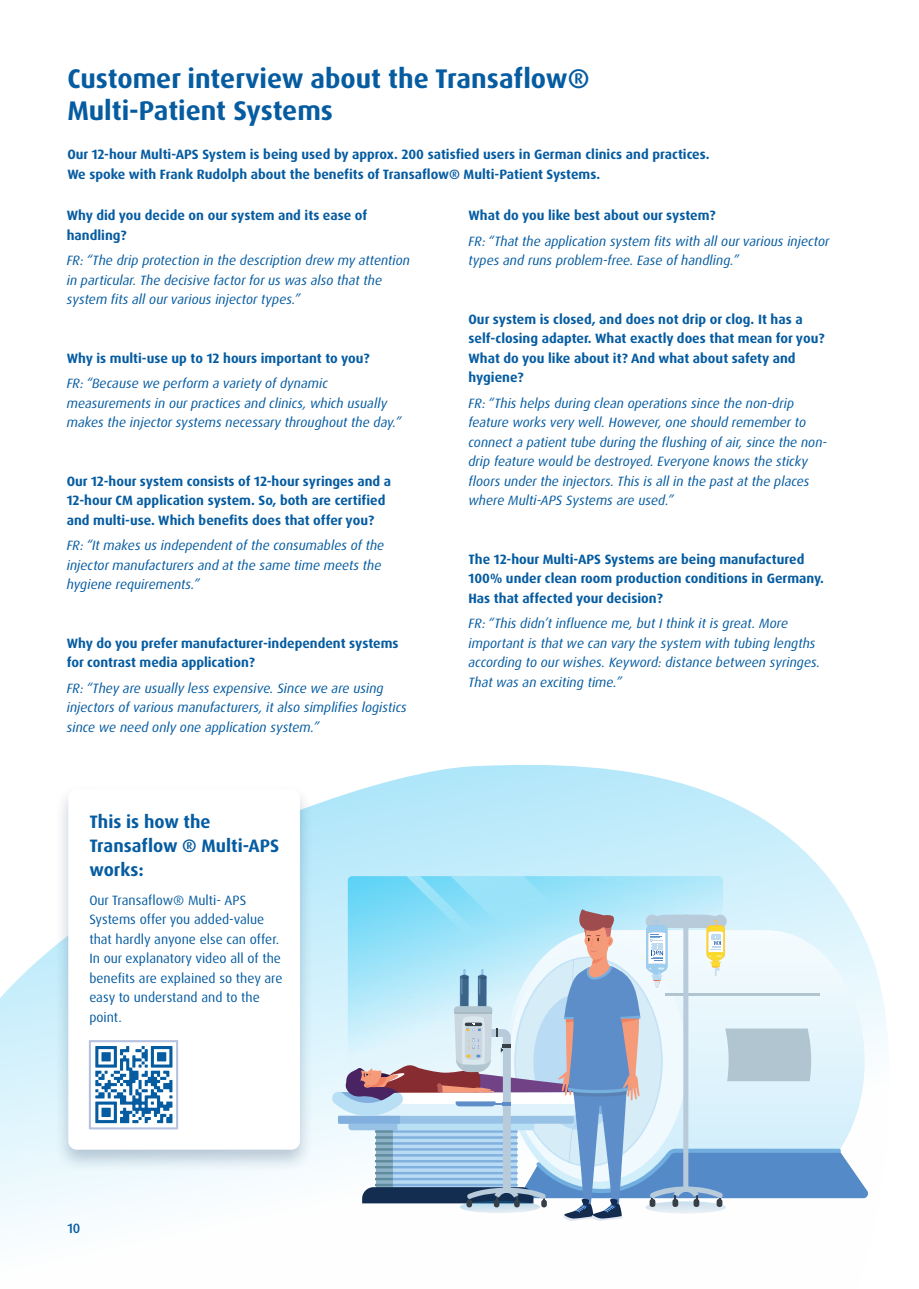
<style>
.page{position:relative;width:919px;height:1289px;background:#fff}
.page>*{position:absolute;margin:0;border:0;box-sizing:border-box;transform-origin:0 0}
.t1{font:700 27px/32.4px "Dax Pro";color:#065ca1}
.t2{font:700 18px/24px "Dax Pro";color:#065ca1}
.t3{font:italic 13.5px/19.5px "Dax Pro";color:#065ca1}
.t4{font:700 13.5px/19.5px "Dax Pro";color:#065ca1}
.t5{font:13.5px/19.5px "Dax Pro";color:#065ca1}
.t6{font:500 13.5px "Dax Pro";color:#065ca1}
</style>
<div class="page">
<svg style="left:0;top:765px;width:888px;height:466px"></svg>
<svg style="left:331px;top:876px;width:538px;height:344px"></svg>
<div style="left:541px;top:1199px;width:6px;height:8px;background:#374046;border-radius:3px"></div>
<div style="left:466px;top:1199px;width:6px;height:8px;background:#374046;border-radius:3px"></div>
<div style="left:514px;top:1199px;width:5px;height:8px;background:#374046;border-radius:3px"></div>
<div style="left:494px;top:1199px;width:5px;height:8px;background:#374046;border-radius:3px"></div>
<div style="left:54px;top:783px;width:260px;height:389px;background:#00204c;opacity:.23"></div>
<div style="left:68px;top:789px;width:232px;height:360px;background:#fff;border-radius:9px"></div>
<svg style="left:89px;top:1040px;width:89px;height:89px"></svg>
<h1 class="t1" style="left:67px;top:63px;width:523px">Customer interview about the Transaflow®<br>Multi-Patient Systems</h1>
<p class="t4" style="left:67px;top:145px;width:643px">Our 12-hour Multi-APS System is being used by approx. 200 satisfied users in German clinics and practices.<br>We spoke with Frank Rudolph about the benefits of Transaflow® Multi-Patient Systems.</p>
<p class="t4" style="left:67px;top:206px;width:302px">Why did you decide on our system and its ease of handling?</p>
<p class="t3" style="left:67px;top:251px;width:345px">FR: “The drip protection in the description drew my attention in particular. The decisive factor for us was also that the system fits all our various injector types.”</p>
<p class="t4" style="left:468px;top:206px;width:249px">What do you like best about our system?</p>
<p class="t3" style="left:468px;top:231px;width:362px">FR: “That the application system fits with all our various injector types and runs problem-free. Ease of handling.”</p>
<p class="t4" style="left:67px;top:348px;width:304px">Why is multi-use up to 12 hours important to you?</p>
<p class="t3" style="left:67px;top:374px;width:336px">FR: “Because we perform a variety of dynamic measurements in our practices and clinics, which usually makes the injector systems necessary throughout the day.”</p>
<p class="t4" style="left:67px;top:471px;width:326px">Our 12-hour system consists of 12-hour syringes and a<br>12-hour CM application system. So, both are certified and multi-use. Which benefits does that offer you?</p>
<p class="t3" style="left:67px;top:536px;width:319px">FR: “It makes us independent of the consumables of the injector manufacturers and at the same time meets the hygiene requirements.”</p>
<p class="t4" style="left:67px;top:633px;width:333px">Why do you prefer manufacturer-independent systems for contrast media application?</p>
<p class="t3" style="left:67px;top:678px;width:341px">FR: “They are usually less expensive. Since we are using injectors of various manufacturers, it also simplifies logistics since we need only one application system.”</p>
<h2 class="t2" style="left:89px;top:809px;width:191px">This is how the<br>Transaflow ® Multi-APS works:</h2>
<p class="t5" style="left:89px;top:890px;width:195px">Our Transaflow® Multi- APS<br>Systems offer you added-value that hardly anyone else can offer.<br>In our explanatory video all of the benefits are explained so they are easy to understand and to the point.</p>
<p class="t4" style="left:468px;top:309px;width:357px">Our system is closed, and does not drip or clog. It has a self-closing adapter. What exactly does that mean for you?<br>What do you like about it? And what about safety and hygiene?</p>
<p class="t3" style="left:468px;top:393px;width:360px">FR: “This helps during clean operations since the non-drip feature works very well. However, one should remember to connect a patient tube during the flushing of air, since the non&shy;drip feature would be destroyed. Everyone knows the sticky floors under the injectors. This is all in the past at the places where Multi-APS Systems are used.”</p>
<p class="t4" style="left:468px;top:549px;width:357px">The 12-hour Multi-APS Systems are being manufactured<br>100% under clean room production conditions in Germany.<br>Has that affected your decision?</p>
<p class="t3" style="left:468px;top:613px;width:353px">FR: “This didn’t influence me, but I think it is great. More important is that we can vary the system with tubing lengths according to our wishes. Keyword: distance between syringes.<br>That was an exciting time.”</p>
<p class="t6" style="left:67px;top:1219px;width:15px">10</p>
</div>
